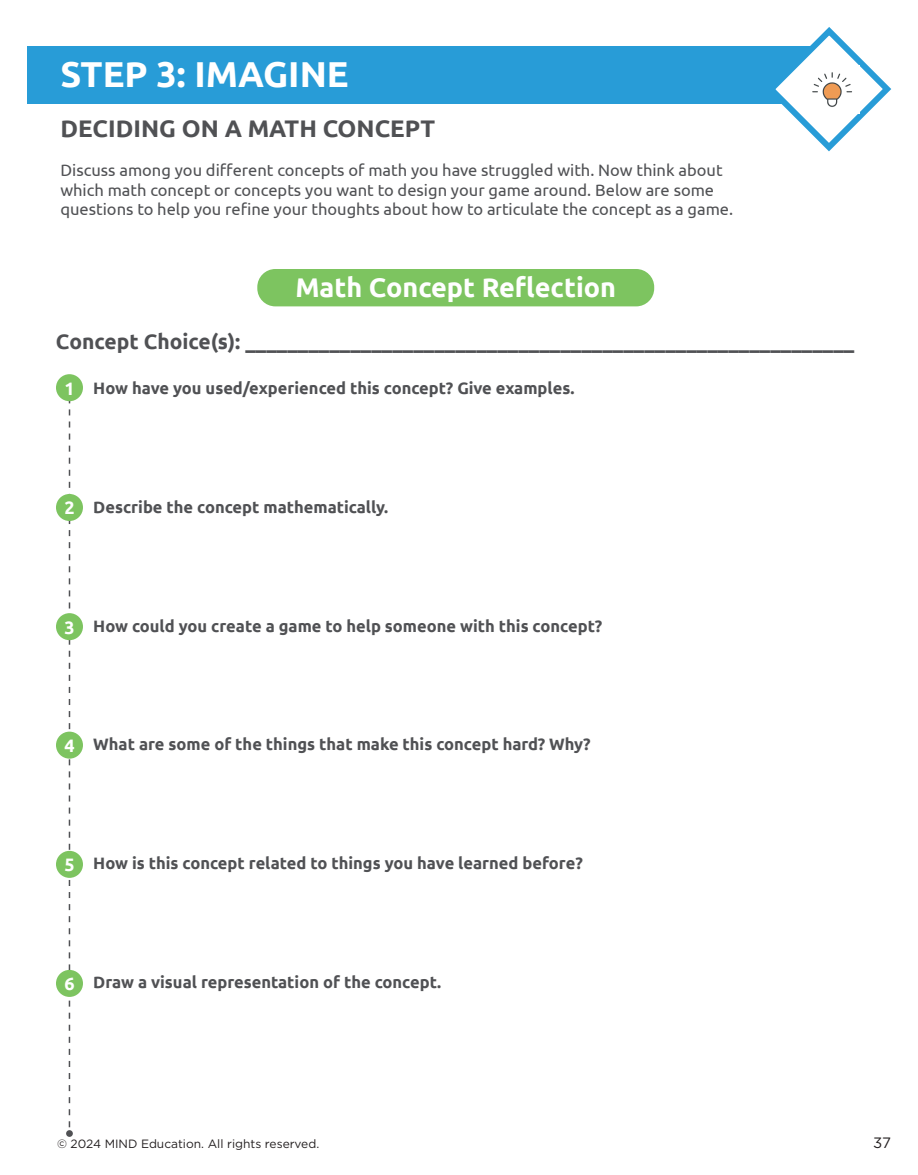
<style>
.page{position:relative;width:918px;height:1175px;background:#fff}
.page>*{position:absolute;margin:0;border:0;box-sizing:border-box;transform-origin:0 0}
.t1{font:700 36px "Ubuntu";color:#fff}
.t2{font:700 27px "Ubuntu";color:#fff}
.t3{font:700 24px "Ubuntu";color:#505154}
.t4{font:700 21px "Ubuntu";color:#505154}
.t5{font:700 18px "Ubuntu";color:#fff}
.t6{font:700 16.5px "Ubuntu";color:#505154}
.t7{font:16.5px/19.5px "Ubuntu";color:#505154}
.t8{font:15px "Gotham";color:#231f20}
.t9{font:12px "Gotham";color:#231f20}
</style>
<div class="page">
<div style="left:28px;top:46px;width:784px;height:57px;background:#289cd7"></div>
<svg style="left:763px;top:27px;width:129px;height:125px"></svg>
<div style="left:257px;top:269px;width:397px;height:37px;background:#7dc460;border-radius:18px"></div>
<svg style="left:69px;top:401px;width:1px;height:715px"></svg>
<div style="left:56px;top:850px;width:27px;height:28px;background:#7dc460;border-radius:50%"></div>
<div style="left:56px;top:731px;width:27px;height:27px;background:#7dc460;border-radius:50%"></div>
<div style="left:56px;top:494px;width:27px;height:27px;background:#7dc460;border-radius:50%"></div>
<div style="left:56px;top:374px;width:27px;height:27px;background:#7dc460;border-radius:50%"></div>
<div style="left:56px;top:613px;width:27px;height:27px;background:#7dc460;border-radius:50%"></div>
<div style="left:56px;top:970px;width:27px;height:27px;background:#7dc460;border-radius:50%"></div>
<img style="left:805px;top:65px;width:54px;height:49px">
<p class="t1" style="left:60px;top:52px;width:290px">STEP 3: IMAGINE</p>
<p class="t3" style="left:60px;top:114px;width:376px">DECIDING ON A MATH CONCEPT</p>
<p class="t7" style="left:60px;top:160px;width:674px">Discuss among you different concepts of math you have struggled with. Now think about which math concept or concepts you want to design your game around. Below are some questions to help you refine your thoughts about how to articulate the concept as a game.</p>
<p class="t2" style="left:295px;top:271px;width:322px">Math Concept Reflection</p>
<p class="t4" style="left:56px;top:329px;width:800px">Concept Choice(s): __________________________________________________________</p>
<p class="t5" style="left:64px;top:377px;width:12px">1</p>
<p class="t6" style="left:93px;top:378px;width:483px">How have you used/experienced this concept? Give examples.</p>
<p class="t5" style="left:64px;top:497px;width:12px">2</p>
<p class="t6" style="left:93px;top:497px;width:297px">Describe the concept mathematically.</p>
<p class="t5" style="left:64px;top:616px;width:12px">3</p>
<p class="t6" style="left:93px;top:615px;width:511px">How could you create a game to help someone with this concept?</p>
<p class="t5" style="left:64px;top:734px;width:12px">4</p>
<p class="t6" style="left:93px;top:734px;width:499px">What are some of the things that make this concept hard? Why?</p>
<p class="t5" style="left:64px;top:854px;width:12px">5</p>
<p class="t6" style="left:93px;top:853px;width:491px">How is this concept related to things you have learned before?</p>
<p class="t5" style="left:64px;top:973px;width:12px">6</p>
<p class="t6" style="left:93px;top:972px;width:350px">Draw a visual representation of the concept.</p>
<p class="t9" style="left:57px;top:1136px;width:264px">© 2024 MIND Education. All rights reserved.</p>
<p class="t8" style="left:873px;top:1133px;width:19px">37</p>
</div>
